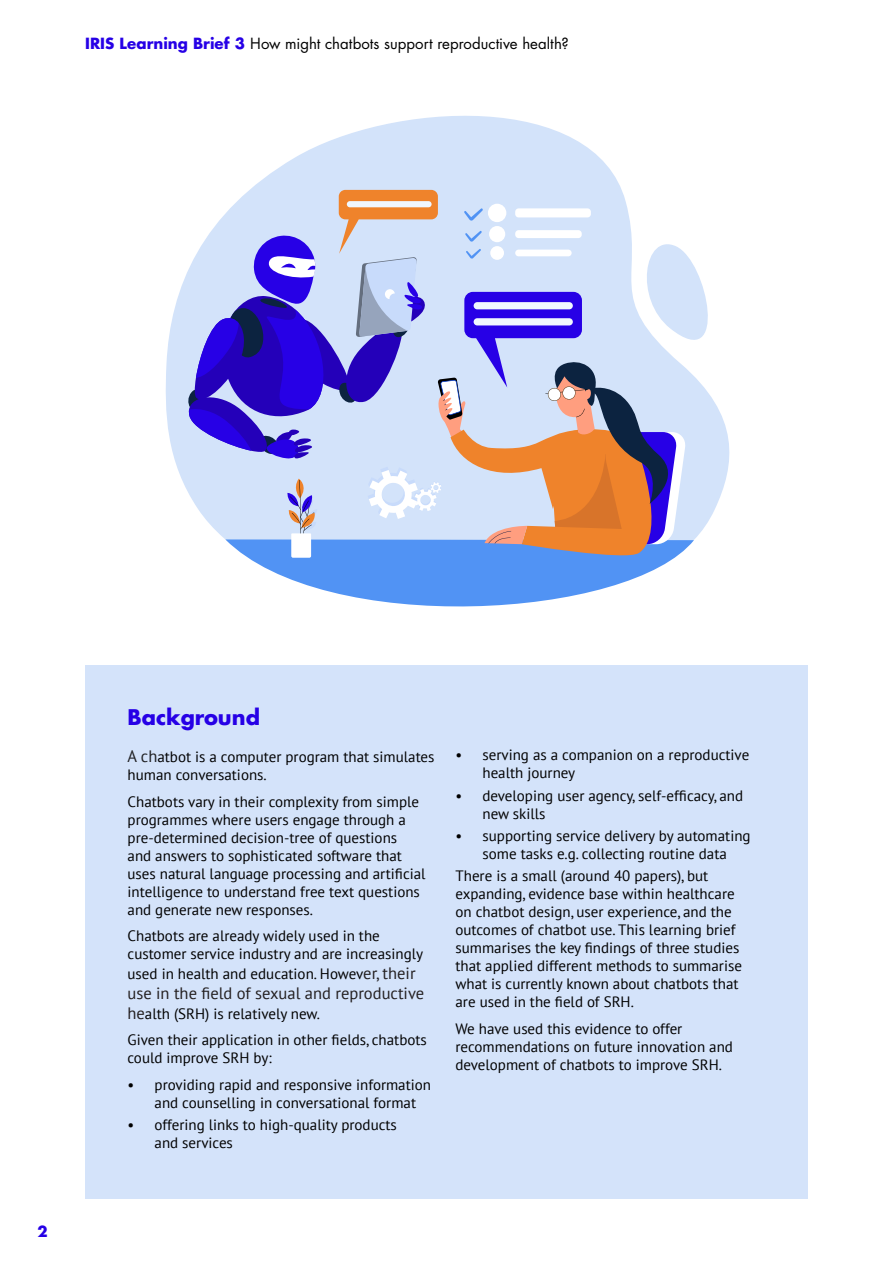
<style>
.page{position:relative;width:893px;height:1263px;background:#fff}
.page>*{position:absolute;margin:0;border:0;box-sizing:border-box;transform-origin:0 0}
.heading_2{font:700 21px "Futura Std";color:#2600e6}
.t1{font:16.5px "PT Sans";color:#231f20}
.t2{font:15px/18px "PT Sans";color:#000}
.t3{font:15px "Futura Std";letter-spacing:.005em;color:#000}
.t4{font:700 15px "Futura";color:#2600e6}
.s1{font-weight:700;color:#2600e6}
.s2{font-size:16.5px;color:#202124}
.s3{font-size:16.5px;color:#231f20}
</style>
<div class="page">
<svg style="left:165px;top:115px;width:457px;height:367px;fill:#d3e3fa"></svg>
<svg style="left:255px;top:562px;width:413px;height:45px;fill:#5193f4"></svg>
<svg style="left:183px;top:190px;width:547px;height:372px;background:#bab7dd"></svg>
<div style="left:85px;top:665px;width:723px;height:534px;background:#d4e3fa"></div>
<p class="t3" style="left:85px;top:34px;width:485px"><span class="s1">IRIS Learning Brief 3</span> How might chatbots support reproductive health?</p>
<p class="t4" style="left:37px;top:1221px;width:12px">2</p>
<p class="heading_2" style="left:128px;top:703px;width:134px">Background</p>
<p class="t2" style="left:128px;top:747px;width:308px"><span class="s2">A ch</span>atbot is a computer program that simulates human conversations.</p>
<p class="t2" style="left:128px;top:792px;width:300px">Chatbots vary in their complexity from simple programmes where users engage through a pre-determined decision-tree of questions<br>and answers to sophisticated software that uses natural language processing and artificial intelligence to understand free text questions and generate new responses.</p>
<p class="t2" style="left:128px;top:926px;width:297px">Chatbots are already widely used in the customer service industry and are increasingly</p>
<p class="t2" style="left:128px;top:964px;width:290px">used in health and education. Howev<span class="s3">er, their</span></p>
<p class="t1" style="left:128px;top:982px;width:298px">use in the field of sexual and reproductive</p>
<p class="t2" style="left:128px;top:1004px;width:194px"><span class="s3">he</span>alth (SRH) is relatively new.</p>
<p class="t2" style="left:128px;top:1030px;width:301px">Given their application in other fields, chatbots could improve SRH by:</p>
<p class="t2" style="left:155px;top:1075px;width:278px;text-indent:-27px">• providing rapid and responsive information and counselling in conversational format</p>
<p class="t2" style="left:155px;top:1115px;width:244px;text-indent:-27px">• offering links to high-quality products and services</p>
<p class="t2" style="left:482px;top:746px;width:268px;text-indent:-27px">• serving as a companion on a reproductive health journey</p>
<p class="t2" style="left:482px;top:786px;width:262px;text-indent:-27px">• developing user agency, self-efficacy, and new skills</p>
<p class="t2" style="left:455px;top:826px;width:297px;text-align:center">• supporting service delivery by automating some tasks e.g. collecting routine data</p>
<p class="t2" style="left:455px;top:866px;width:288px">There is a small (around 40 papers), but expanding, evidence base within healthcare on chatbot design, user experience, and the outcomes of chatbot use. This learning brief summarises the key findings of three studies that applied different methods to summarise what is currently known about chatbots that are used in the field of SRH.</p>
<p class="t2" style="left:455px;top:1019px;width:279px">We have used this evidence to offer recommendations on future innovation and development of chatbots to improve SRH.</p>
</div>
